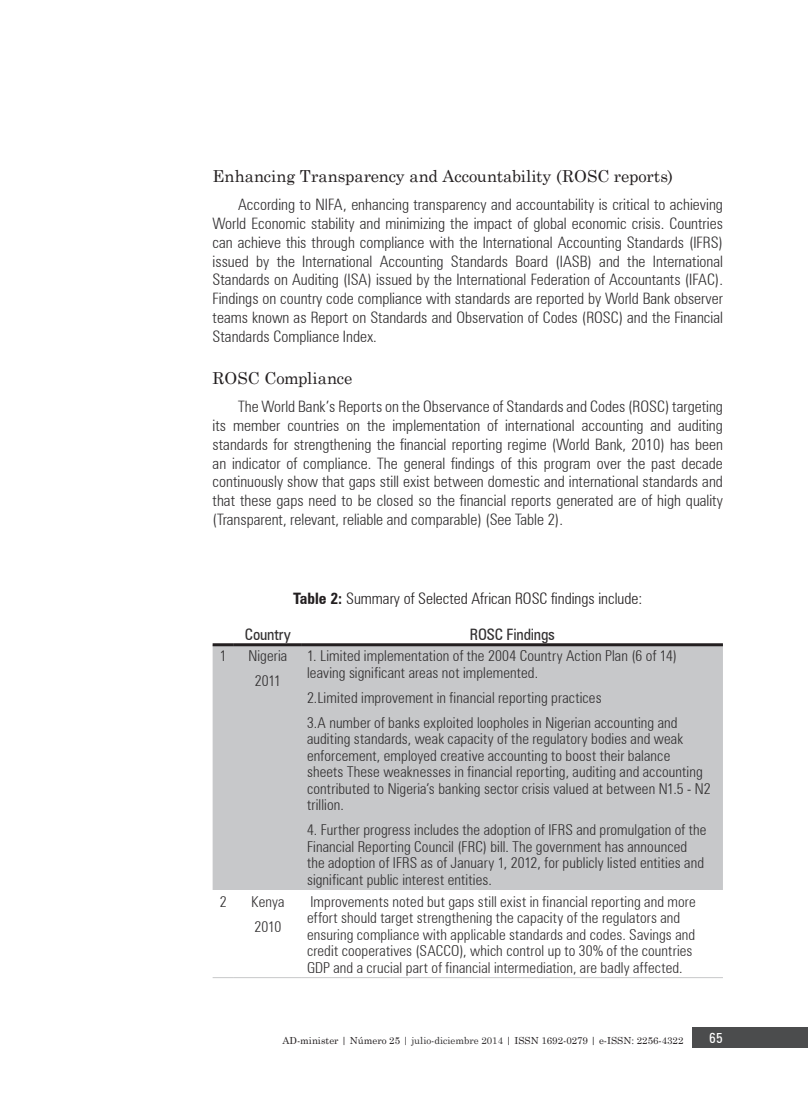
<style>
.page{position:relative;width:808px;height:1106px;background:#fff}
.page>*{position:absolute;margin:0;border:0;box-sizing:border-box;transform-origin:0 0}
.t1{font:16.5px "Century Schoolbook";color:#231f20}
.t2{font:300 condensed 15.75px/18.9px "Zurich BT";color:#312f30;text-align:justify}
.t3{font:300 condensed 15.75px "Zurich BT";color:#231f20}
.t4{font:condensed 15.75px "Zurich BT";letter-spacing:-.01em;color:#312f30}
.t5{font:300 condensed 15px/16.5px "Zurich BT";letter-spacing:.005em;color:#312f30}
.t6{font:condensed 14.25px "Zurich BT";color:#fff}
.t7{font:9.75px "Century Schoolbook";color:#231f20}
.s1{font-weight:700}
.s2{color:#312f30}
</style>
<div class="page">
<div style="left:692px;top:1027px;width:116px;height:20px;background:#4b4c4d"></div>
<div style="left:213px;top:646px;width:510px;height:244px;background:#c7c8ca"></div>
<hr style="left:213px;top:643px;width:21px;height:3px;background:#231f20">
<hr style="left:234px;top:643px;width:68px;height:3px;background:#231f20">
<hr style="left:302px;top:643px;width:421px;height:3px;background:#231f20">
<svg style="left:213px;top:977px;width:21px;height:1px"></svg>
<hr style="left:234px;top:977px;width:68px;height:1px;background:#c7c8ca">
<hr style="left:302px;top:977px;width:421px;height:1px;background:#c7c8ca">
<p class="t1" style="left:213px;top:162px;width:462px">Enhancing Transparency and Accountability (ROSC reports)</p>
<p class="t2" style="left:213px;top:195px;width:512px;text-indent:26px">According to NIFA, enhancing transparency and accountability is critical to achieving World Economic stability and minimizing the impact of global economic crisis. Countries can achieve this through compliance with the International Accounting Standards (IFRS) issued by the International Accounting Standards Board (IASB) and the International Standards on Auditing (ISA) issued by the International Federation of Accountants (IFAC).<br>Findings on country code compliance with standards are reported by World Bank observer teams known as Report on Standards and Observation of Codes (ROSC) and the Financial Standards Compliance Index.</p>
<p class="t1" style="left:213px;top:364px;width:141px">ROSC Compliance</p>
<p class="t2" style="left:213px;top:396px;width:512px;text-indent:26px">The World Bank’s Reports on the Observance of Standards and Codes (ROSC) targeting its member countries on the implementation of international accounting and auditing standards for strengthening the financial reporting regime (World Bank, 2010) has been an indicator of compliance. The general findings of this program over the past decade continuously show that gaps still exist between domestic and international standards and that these gaps need to be closed so the financial reports generated are of high quality (Transparent, relevant, reliable and comparable) (See Table 2).</p>
<p class="t3" style="left:293px;top:588px;width:351px"><span class="s1">Table 2:</span> Summary of Selected African ROSC findings include:</p>
<p class="t4" style="left:245px;top:624px;width:48px">Country</p>
<p class="t4" style="left:470px;top:624px;width:87px">ROSC Findings</p>
<p class="t5" style="left:220px;top:647px;width:8px">1</p>
<p class="t5" style="left:248px;top:643px;width:40px;line-height:25px;text-align:center">Nigeria<br>2011</p>
<p class="t5" style="left:307px;top:647px;width:371px">1. Limited implementation of the 2004 Country Action Plan (6 of 14) leaving significant areas not implemented.</p>
<p class="t5" style="left:307px;top:685px;width:372px;line-height:25px">2.Limited improvement in financial reporting practices<br>3.A number of banks exploited loopholes in Nigerian accounting and</p>
<p class="t5" style="left:307px;top:730px;width:405px">auditing standards, weak capacity of the regulatory bodies and weak enforcement, employed creative accounting to boost their balance<br>sheets These weaknesses in financial reporting, auditing and accounting contributed to Nigeria’s banking sector crisis valued at between N1.5 - N2 trillion.</p>
<p class="t5" style="left:307px;top:821px;width:401px">4. Further progress includes the adoption of IFRS and promulgation of the Financial Reporting Council (FRC) bill. The government has announced the adoption of IFRS as of January 1, 2012, for publicly listed entities and significant public interest entities.</p>
<p class="t5" style="left:220px;top:892px;width:8px">2</p>
<p class="t5" style="left:251px;top:888px;width:35px;line-height:25px">Kenya<br>2010</p>
<p class="t5" style="left:307px;top:892px;width:390px">Improvements noted but gaps still exist in financial reporting and more effort should target strengthening the capacity of the regulators and ensuring compliance with applicable standards and codes. Savings and credit cooperatives (SACCO), which control up to 30% of the countries GDP and a crucial part of financial intermediation, are badly affected.</p>
<p class="t7" style="left:282px;top:1031px;width:402px">AD-minister | Número 25 <span class="s2">| julio-diciembre 2014</span> | ISSN 1692-0279 | e-ISSN: 2256-4322</p>
<p class="t6" style="left:709px;top:1029px;width:15px">65</p>
</div>
